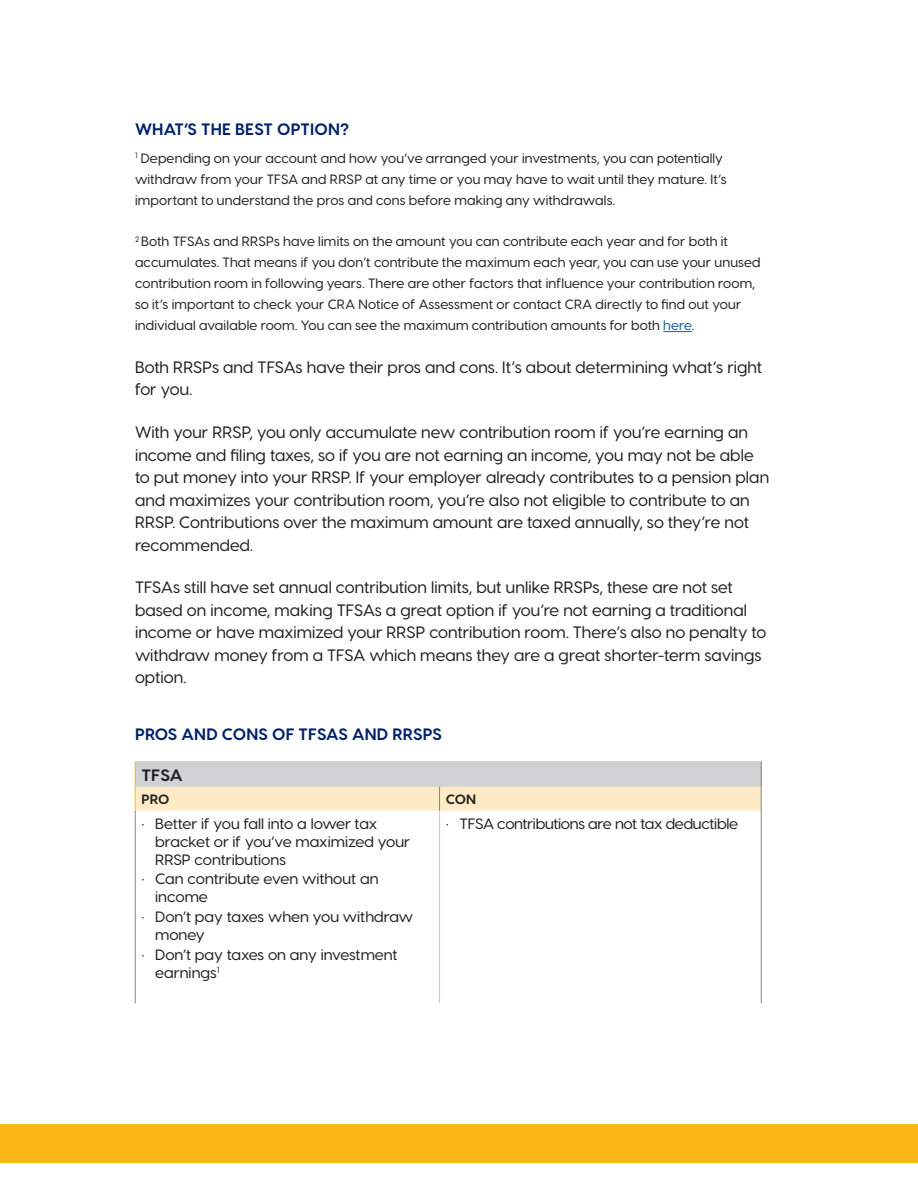
<style>
.page{position:relative;width:918px;height:1188px;background:#fff}
.page>*{position:absolute;margin:0;border:0;box-sizing:border-box;transform-origin:0 0}
.Body{font:500 16.5px/22.5px "Visby CF";letter-spacing:.005em;color:#231f20}
.Minor_Subhead{font:700 16.5px "Visby CF";letter-spacing:.01em;color:#00226b}
.Minor_Subhead-2{font:700 16.5px "Visby CF";color:#231f20}
.t1{font:500 15px/18px "Visby CF";color:#231f20}
.t2{font:500 15px "Visby CF";letter-spacing:-.02em;color:#231f20}
.fine_print{font:500 13.5px/21px "Visby CF";letter-spacing:.01em;color:#231f20}
.Body-2{font:500 13.5px/21px "Visby CF";letter-spacing:.015em;color:#231f20}
.Minor_Subhead-3{font:700 13.5px "Visby CF";letter-spacing:-.005em;color:#231f20}
.s1{color:#175d9e}
</style>
<div class="page">
<div style="left:0;top:1124px;width:918px;height:39px;background:#fcb814"></div>
<svg style="left:663px;top:331px;width:29px;height:1px"></svg>
<svg style="left:135px;top:762px;width:627px;height:49px;background:#e6ddcc"></svg>
<hr style="left:439px;top:811px;width:1px;height:192px;background:#c7c8ca">
<hr style="left:135px;top:811px;width:1px;height:192px;background:#808285">
<hr style="left:761px;top:811px;width:1px;height:192px;background:#808285">
<p class="Minor_Subhead" style="left:135px;top:119px;width:216px">WHAT’S THE BEST OPTION?</p>
<p class="Body-2" style="left:135px;top:148px;width:593px"><sup>1</sup> Depending on your account and how you’ve arranged your investments, you can potentially withdraw from your TFSA and RRSP at any time or you may have to wait until they mature. It’s important to understand the pros and cons before making any withdrawals.</p>
<p class="fine_print" style="left:135px;top:231px;width:627px"><sup>2</sup> Both TFSAs and RRSPs have limits on the amount you can contribute each year and for both it accumulates. That means if you don’t contribute the maximum each year, you can use your unused contribution room in following years. There are other factors that influence your contribution room, so it’s important to check your CRA Notice of Assessment or contact CRA directly to find out your individual available room. You can see the maximum contribution amounts for both <span class="s1">here</span>.</p>
<p class="Body" style="left:135px;top:356px;width:629px">Both RRSPs and TFSAs have their pros and cons. It’s about determining what’s right for you.</p>
<p class="Body" style="left:135px;top:421px;width:636px">With your RRSP, you only accumulate new contribution room if you’re earning an income and filing taxes, so if you are not earning an income, you may not be able to put money into your RRSP. If your employer already contributes to a pension plan and maximizes your contribution room, you’re also not eligible to contribute to an RRSP. Contributions over the maximum amount are taxed annually, so they’re not recommended.</p>
<p class="Body" style="left:135px;top:576px;width:633px">TFSAs still have set annual contribution limits, but unlike RRSPs, these are not set based on income, making TFSAs a great option if you’re not earning a traditional income or have maximized your RRSP contribution room. There’s also no penalty to withdraw money from a TFSA which means they are a great shorter-term savings option.</p>
<p class="Minor_Subhead" style="left:135px;top:724px;width:308px">PROS AND CONS OF TFSAS AND RRSPS</p>
<p class="Minor_Subhead-2" style="left:141px;top:765px;width:43px">TFSA</p>
<p class="Minor_Subhead-3" style="left:141px;top:790px;width:29px">PRO</p>
<p class="Minor_Subhead-3" style="left:446px;top:790px;width:32px">CON</p>
<p class="t1" style="left:155px;top:814px;width:256px;text-indent:-14px">• Better if you fall into a lower tax bracket or if you’ve maximized your<br>RRSP contributions</p>
<p class="t1" style="left:155px;top:870px;width:225px;text-indent:-14px">• Can contribute even without an income</p>
<p class="t1" style="left:155px;top:908px;width:259px;text-indent:-14px">• Don’t pay taxes when you withdraw money</p>
<p class="t1" style="left:155px;top:945px;width:244px;text-indent:-14px">• Don’t pay taxes on any investment earnings<sup>1</sup></p>
<p class="t2" style="left:446px;top:814px;width:294px">• TFSA contributions are not tax deductible</p>
</div>
